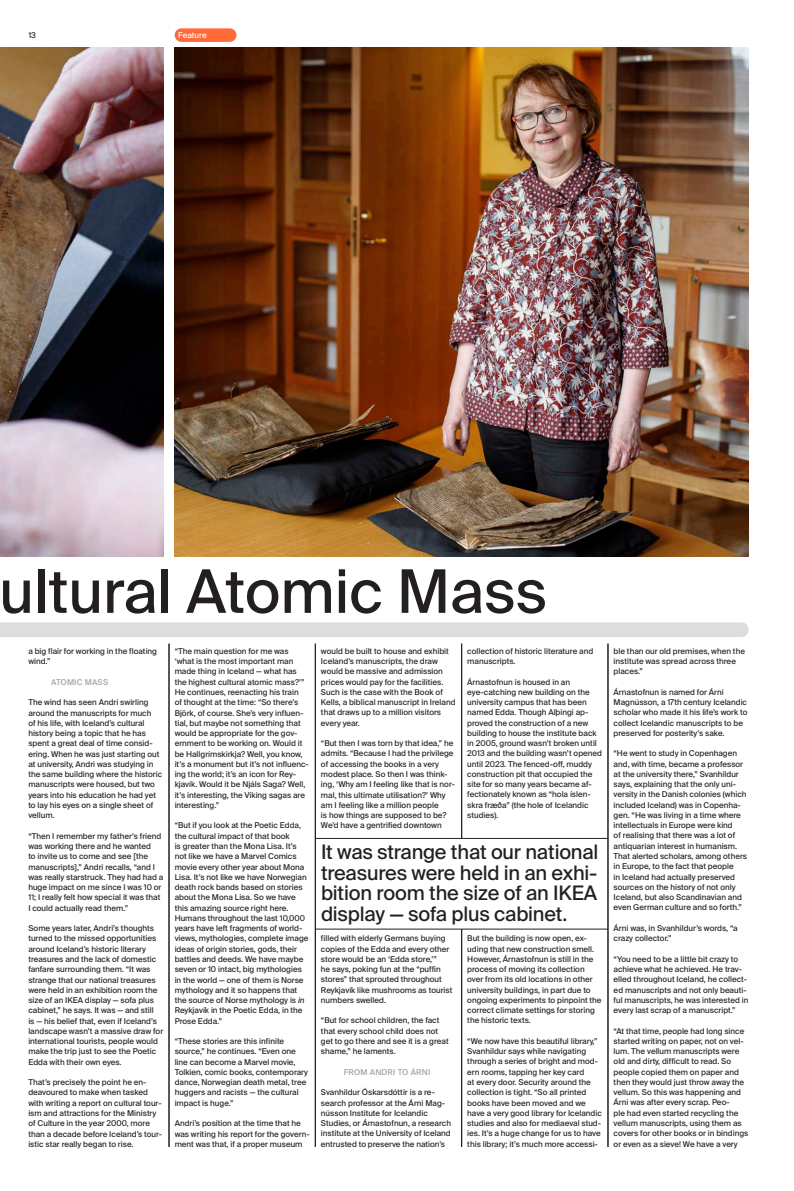
<style>
.page{position:relative;width:794px;height:1191px;background:#fff}
.page>*{position:absolute;margin:0;border:0;box-sizing:border-box;transform-origin:0 0}
.t1{font:60px "Suisse Intl";color:#231f20}
.t2{font:20px/20.5px "Suisse Intl";letter-spacing:-.01em;color:#231f20;text-align:justify}
.t3{font:8px/10.3px "Suisse Intl";color:#231f20}
.t4{font:8px "Suisse Intl";letter-spacing:.025em;color:#9d9fa2}
.t5{font:8px "Suisse Intl";color:#fff}
.s1{font-style:italic}
</style>
<div class="page">
<div style="left:175px;top:28px;width:61px;height:14px;background:#ff6a38;border-radius:7px"></div>
<hr style="left:169px;top:643px;width:1px;height:503px;background:#231f20">
<hr style="left:315px;top:643px;width:1px;height:503px;background:#231f20">
<hr style="left:461px;top:643px;width:1px;height:195px;background:#231f20">
<hr style="left:461px;top:929px;width:1px;height:217px;background:#231f20">
<hr style="left:607px;top:643px;width:1px;height:503px;background:#231f20">
<div style="left:0;top:622px;width:748px;height:15px;background:#dcdddf"></div>
<img style="left:0;top:48px;width:163px;height:509px">
<img style="left:175px;top:48px;width:573px;height:509px">
<hr style="left:315px;top:928px;width:293px;height:1px;background:#231f20">
<hr style="left:315px;top:838px;width:293px;height:1px;background:#231f20">
<p class="t3" style="left:28px;top:30px;width:9px">13</p>
<p class="t5" style="left:178px;top:30px;width:30px">Feature</p>
<h1 class="t1" style="left:-1px;top:557px;width:549px">ultural Atomic Mass</h1>
<p class="t3" style="left:28px;top:646px;width:130px">a big flair for working in the floating wind.”</p>
<p class="t4" style="left:51px;top:677px;width:59px">ATOMIC MASS</p>
<p class="t3" style="left:28px;top:697px;width:135px">The wind has seen Andri swirling around the manuscripts for much<br>of his life, with Iceland’s cultural history being a topic that he has spent a great deal of time consid&shy;ering. When he was just starting out at university, Andri was studying in the same building where the historic manuscripts were housed, but two years into his education he had yet to lay his eyes on a single sheet of vellum.</p>
<p class="t3" style="left:28px;top:831px;width:136px">“Then I remember my father’s friend was working there and he wanted<br>to invite us to come and see [the manuscripts],” Andri recalls, “and I was really starstruck. They had had a huge impact on me since I was 10 or 11; I really felt how special it was that I could actually read them.”</p>
<p class="t3" style="left:28px;top:923px;width:136px">Some years later, Andri’s thoughts turned to the missed opportunities around Iceland’s historic literary treasures and the lack of domestic fanfare surrounding them. “It was strange that our national treasures were held in an exhibition room the size of an IKEA display — sofa plus cabinet,” he says. It was — and still<br>is — his belief that, even if Iceland’s landscape wasn’t a massive draw for international tourists, people would make the trip just to see the Poetic Edda with their own eyes.</p>
<p class="t3" style="left:28px;top:1077px;width:135px">That’s precisely the point he en&shy;deavoured to make when tasked with writing a report on cultural tour&shy;ism and attractions for the Ministry of Culture in the year 2000, more than a decade before Iceland’s tour&shy;istic star really began to rise.</p>
<p class="t3" style="left:175px;top:646px;width:136px">“The main question for me was ‘what is the most important man made thing in Iceland — what has the highest cultural atomic mass?’” He continues, reenacting his train<br>of thought at the time: “So there’s Björk, of course. She’s very influen&shy;tial, but maybe not something that would be appropriate for the gov&shy;ernment to be working on. Would it be Hallgrímskirkja? Well, you know, it’s a monument but it’s not influenc&shy;ing the world; it’s an icon for Rey&shy;kjavík. Would it be Njáls Saga? Well, it’s interesting, the Viking sagas are interesting.”</p>
<p class="t3" style="left:175px;top:820px;width:135px">“But if you look at the Poetic Edda, the cultural impact of that book<br>is greater than the Mona Lisa. It’s not like we have a Marvel Comics movie every other year about Mona<br>Lisa. It’s not like we have Norwegian death rock bands based on stories about the Mona Lisa. So we have this amazing source right here.<br>Humans throughout the last 10,000 years have left fragments of world&shy;views, mythologies, complete image ideas of origin stories, gods, their battles and deeds. We have maybe seven or 10 intact, big mythologies in the world — one of them is Norse mythology and it so happens that the source of Norse mythology is <span class="s1">in<br></span>Reykjavík in the Poetic Edda, in the<br>Prose Edda.”</p>
<p class="t3" style="left:175px;top:1036px;width:135px">“These stories are this infinite source,” he continues. “Even one line can become a Marvel movie,<br>Tolkien, comic books, contemporary dance, Norwegian death metal, tree huggers and racists — the cultural impact is huge.”</p>
<p class="t3" style="left:175px;top:1118px;width:136px">Andri’s position at the time that he was writing his report for the govern&shy;ment was that, if a proper museum</p>
<p class="t3" style="left:321px;top:646px;width:136px">would be built to house and exhibit<br>Iceland’s manuscripts, the draw would be massive and admission prices would pay for the facilities.<br>Such is the case with the Book of<br>Kells, a biblical manuscript in Ireland that draws up to a million visitors every year.</p>
<p class="t3" style="left:321px;top:738px;width:136px">“But then I was torn by that idea,” he admits. “Because I had the privilege of accessing the books in a very modest place. So then I was think&shy;ing, ‘Why am I feeling like that is nor&shy;mal, this ultimate utilisation?’ Why am I feeling like a million people<br>is how things are supposed to be?<br>We’d have a gentrified downtown</p>
<p class="t3" style="left:467px;top:646px;width:127px">collection of historic literature and manuscripts.</p>
<p class="t3" style="left:467px;top:676px;width:136px">Árnastofnun is housed in an eye-catching new building on the university campus that has been named Edda. Though Alþingi ap&shy;proved the construction of a new building to house the institute back in 2005, ground wasn’t broken until<br>2013 and the building wasn’t opened until 2023. The fenced-off, muddy construction pit that occupied the site for so many years became af&shy;fectionately known as “hola íslen&shy;skra fræða” (the hole of Icelandic studies).</p>
<h2 class="t2" style="left:321px;top:842px;width:279px">It was strange that our national treasures were held in an exhi&shy;bition room the size of an IKEA display — sofa plus cabinet.</h2>
<p class="t3" style="left:321px;top:933px;width:133px">filled with elderly Germans buying copies of the Edda and every other store would be an ‘Edda store,’”<br>he says, poking fun at the “puffin stores” that sprouted throughout<br>Reykjavík like mushrooms as tourist numbers swelled.</p>
<p class="t3" style="left:321px;top:1015px;width:129px">“But for school children, the fact that every school child does not get to go there and see it is a great shame,” he laments.</p>
<p class="t4" style="left:344px;top:1067px;width:88px">FROM ANDRI TO ÁRNI</p>
<p class="t3" style="left:321px;top:1087px;width:131px">Svanhildur Óskarsdóttir is a re&shy;search professor at the Árni Mag&shy;nússon Institute for Icelandic Studies, or Árnastofnun, a research institute at the University of Iceland entrusted to preserve the nation’s</p>
<p class="t3" style="left:467px;top:933px;width:136px">But the building is now open, ex&shy;uding that new construction smell.<br>However, Árnastofnun is still in the process of moving its collection over from its old locations in other university buildings, in part due to ongoing experiments to pinpoint the correct climate settings for storing the historic texts.</p>
<p class="t3" style="left:467px;top:1036px;width:136px">“We now have this beautiful library,” Svanhildur says while navigating through a series of bright and mod&shy;ern rooms, tapping her key card<br>at every door. Security around the collection is tight. “So all printed books have been moved and we have a very good library for Icelandic studies and also for mediaeval stud&shy;ies. It’s a huge change for us to have this library; it’s much more accessi-</p>
<p class="t3" style="left:613px;top:645px;width:133px">ble than our old premises, when the institute was spread across three places.”</p>
<p class="t3" style="left:613px;top:687px;width:135px">Árnastofnun is named for Árni Magnússon, a 17th century Icelandic scholar who made it his life’s work to collect Icelandic manuscripts to be preserved for posterity’s sake.</p>
<p class="t3" style="left:613px;top:748px;width:135px">“He went to study in Copenhagen and, with time, became a professor at the university there,” Svanhildur says, explaining that the only uni&shy;versity in the Danish colonies (which included Iceland) was in Copenha&shy;gen. “He was living in a time where intellectuals in Europe were kind<br>of realising that there was a lot of antiquarian interest in humanism.<br>That alerted scholars, among others in Europe, to the fact that people<br>in Iceland had actually preserved sources on the history of not only Iceland, but also Scandinavian and even German culture and so forth.”</p>
<p class="t3" style="left:613px;top:923px;width:126px">Árni was, in Svanhildur’s words, “a crazy collector.”</p>
<p class="t3" style="left:613px;top:953px;width:136px">“You need to be a little bit crazy to achieve what he achieved. He trav&shy;elled throughout Iceland, he collect&shy;ed manuscripts and not only beauti&shy;ful manuscripts, he was interested in every last scrap of a manuscript.”</p>
<p class="t3" style="left:613px;top:1025px;width:136px">“At that time, people had long since started writing on paper, not on vel&shy;lum. The vellum manuscripts were old and dirty, difficult to read. So people copied them on paper and then they would just throw away the vellum. So this was happening and Árni was after every scrap. Peo-<br>ple had even started recycling the vellum manuscripts, using them as covers for other books or in bindings or even as a sieve! We have a very</p>
</div>
